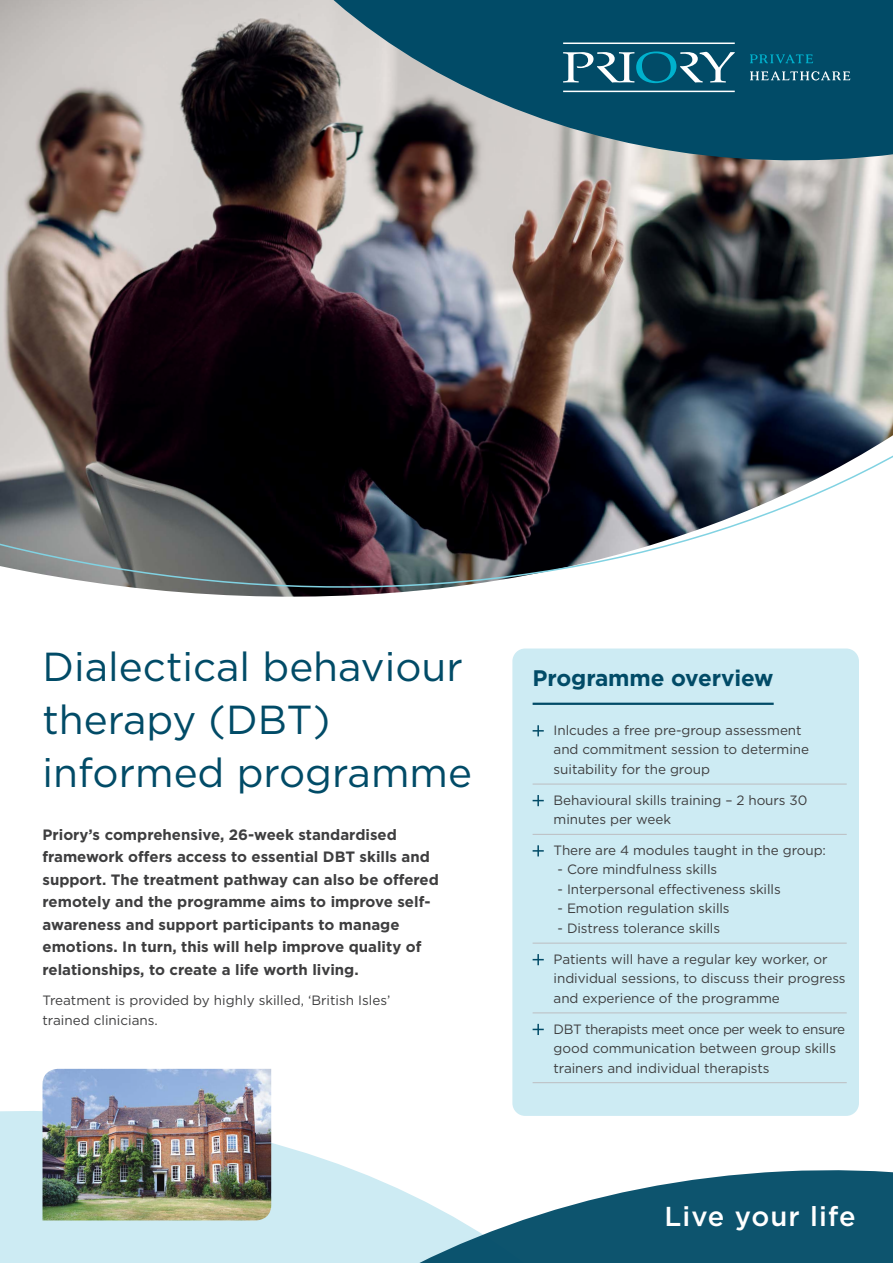
<style>
.page{position:relative;width:893px;height:1263px;background:#fff}
.page>*{position:absolute;margin:0;border:0;box-sizing:border-box;transform-origin:0 0}
.t1{font:40.5px/53.1px "Gotham";color:#014b67}
.t2{font:500 27.3px "Gotham";letter-spacing:.04em;color:#fff}
.t3{font:700 22.5px "Gotham";letter-spacing:-.005em;color:#014b67}
.t4{font:700 15px/22.5px "Gotham";color:#3e3e3f}
.t5{font:13.5px/19.5px "Gotham";letter-spacing:-.005em;color:#3e3e3f}
</style>
<div class="page">
<img style="left:0;top:0;width:893px;height:597px">
<svg style="left:0;top:1093px;width:302px;height:170px;fill:#cdebf3"></svg>
<div style="left:512px;top:648px;width:347px;height:468px;background:#cdebf3;border-radius:13px"></div>
<hr style="left:533px;top:703px;width:241px;height:2px;background:#014b67">
<hr style="left:533px;top:784px;width:314px;height:1px;background:#bcbdc0">
<hr style="left:533px;top:834px;width:314px;height:1px;background:#bcbdc0">
<hr style="left:533px;top:943px;width:314px;height:1px;background:#bcbdc0">
<hr style="left:533px;top:1012px;width:314px;height:1px;background:#bcbdc0">
<hr style="left:533px;top:1082px;width:314px;height:1px;background:#bcbdc0">
<svg style="left:533px;top:725px;width:11px;height:11px"></svg>
<svg style="left:533px;top:795px;width:11px;height:11px"></svg>
<svg style="left:533px;top:845px;width:11px;height:11px"></svg>
<svg style="left:533px;top:954px;width:11px;height:11px"></svg>
<svg style="left:533px;top:1024px;width:11px;height:11px"></svg>
<svg style="left:306px;top:0;width:587px;height:165px;background:#396779"></svg>
<svg style="left:750px;top:54px;width:63px;height:9px"></svg>
<svg style="left:563px;top:43px;width:172px;height:49px;background:#2e6f86"></svg>
<svg style="left:750px;top:71px;width:100px;height:9px"></svg>
<img style="left:43px;top:1069px;width:228px;height:151px">
<svg style="left:79px;top:1152px;width:814px;height:111px"></svg>
<p class="t1" style="left:43px;top:639px;width:431px">Dialectical behaviour therapy (DBT) informed programme</p>
<p class="t4" style="left:43px;top:823px;width:398px">Priory’s comprehensive, 26-week standardised framework offers access to essential DBT skills and support. The treatment pathway can also be offered remotely and the programme aims to improve self&shy;awareness and support participants to manage emotions. In turn, this will help improve quality of relationships, to create a life worth living.</p>
<p class="t5" style="left:43px;top:990px;width:349px">Treatment is provided by highly skilled, ‘British Isles’ trained clinicians.</p>
<p class="t3" style="left:533px;top:663px;width:242px">Programme overview</p>
<p class="t5" style="left:554px;top:720px;width:257px">Inlcudes a free pre-group assessment and commitment session to determine suitability for the group</p>
<p class="t5" style="left:554px;top:790px;width:255px">Behavioural skills training – 2 hours 30 minutes per week</p>
<p class="t5" style="left:554px;top:840px;width:274px">There are 4 modules taught in the group:</p>
<p class="t5" style="left:558px;top:860px;width:161px">- Core mindfulness skills</p>
<p class="t5" style="left:558px;top:879px;width:225px">- Interpersonal effectiveness skills</p>
<p class="t5" style="left:558px;top:899px;width:174px">- Emotion regulation skills</p>
<p class="t5" style="left:558px;top:918px;width:164px">- Distress tolerance skills</p>
<p class="t5" style="left:554px;top:949px;width:293px">Patients will have a regular key worker, or individual sessions, to discuss their progress and experience of the programme</p>
<p class="t5" style="left:554px;top:1019px;width:293px">DBT therapists meet once per week to ensure good communication between group skills trainers and individual therapists</p>
<p class="t2" style="left:664px;top:1198px;width:193px">Live your life</p>
</div>
